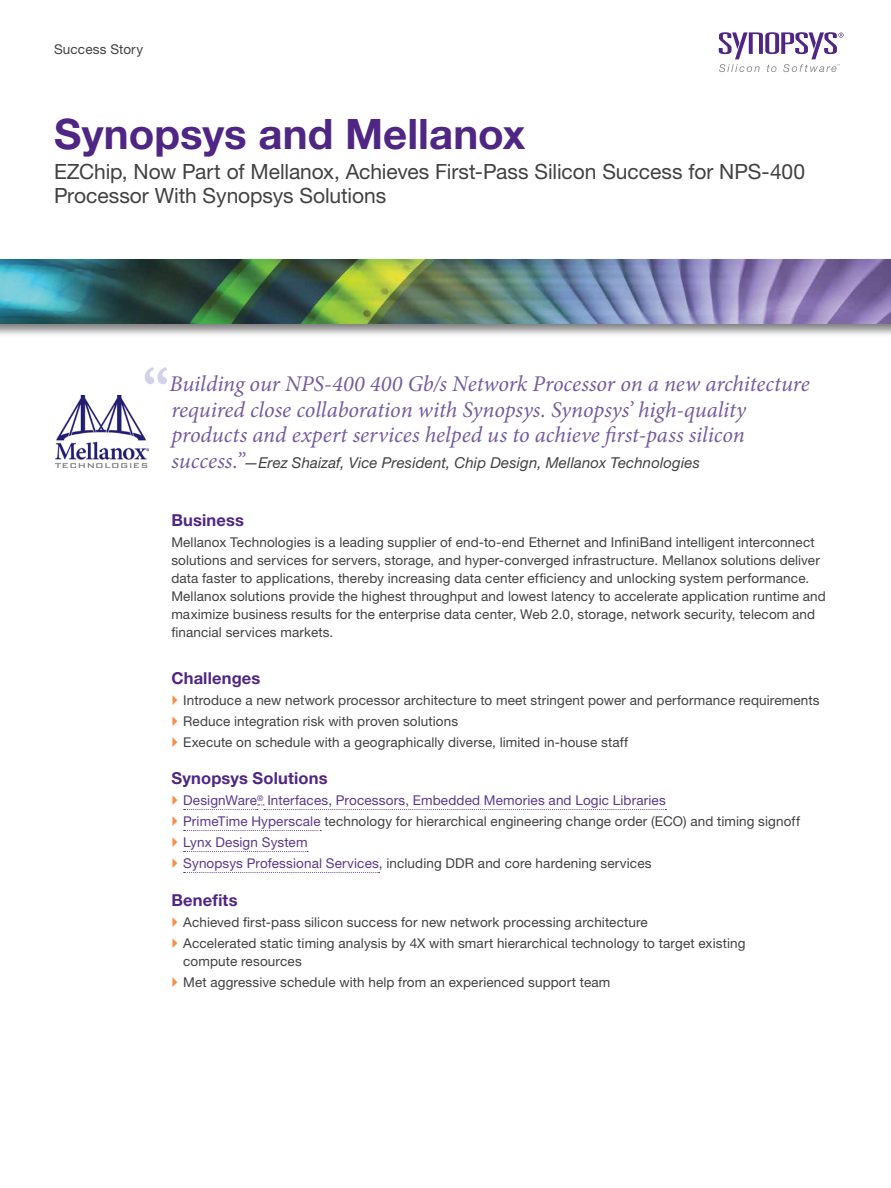
<style>
.page{position:relative;width:891px;height:1188px;background:#fff}
.page>*{position:absolute;margin:0;border:0;box-sizing:border-box;transform-origin:0 0}
._02_Pull_quote{font:700 54px "Garamond";color:#d1d1e9}
._01_Heading_1{font:700 42px "Helvetica Neue LT Std";color:#4f2683}
._02_Pull_quote-2{font:italic 22.5px/25.5px "Minion Pro";letter-spacing:-.005em;color:#755b9e}
._01_Heading_2{font:21px/24px "Helvetica Neue LT Std";letter-spacing:-.005em;color:#414042}
._03_Subhead_level_1{font:700 16.5px "Helvetica Neue LT Std";letter-spacing:.01em;color:#4f2683}
._02_Pull_quote-3{font:italic 15px "Helvetica Neue LT Std";letter-spacing:.01em;color:#414042}
._04_Body_copy{font:13.5px/18px "Helvetica Neue LT Std";letter-spacing:.01em;color:#414042}
.t1{font:13.5px "Helvetica Neue LT Std";letter-spacing:.01em;color:#5c388b}
.s1{font-family:"Minion Pro";font-size:22.5px;color:#755b9e}
.s2{color:#5c388b}
</style>
<div class="page">
<div style="left:0;top:256px;width:891px;height:82px;background:#000;opacity:.5"></div>
<img style="left:0;top:259px;width:891px;height:65px">
<svg style="left:719px;top:32px;width:125px;height:40px"></svg>
<svg style="left:184px;top:805px;width:482px;height:5px"></svg>
<svg style="left:184px;top:830px;width:137px;height:1px"></svg>
<svg style="left:184px;top:851px;width:124px;height:1px"></svg>
<svg style="left:184px;top:872px;width:196px;height:1px"></svg>
<img style="left:55px;top:396px;width:94px;height:71px">
<p class="_04_Body_copy" style="left:54px;top:40px;width:91px">Success Story</p>
<p class="_01_Heading_1" style="left:54px;top:109px;width:473px">Synopsys and Mellanox</p>
<p class="_01_Heading_2" style="left:54px;top:160px;width:753px">EZChip, Now Part of Mellanox, Achieves First-Pass Silicon Success for NPS-400<br>Processor With Synopsys Solutions</p>
<p class="_02_Pull_quote" style="left:142px;top:353px;width:28px">“</p>
<p class="_02_Pull_quote-2" style="left:170px;top:371px;width:642px">Building our NPS-400 400 Gb/s Network Processor on a new architecture required close collaboration with Synopsys. Synopsys’ high-quality products and expert services helped us to achieve first-pass silicon</p>
<p class="_02_Pull_quote-3" style="left:171px;top:453px;width:530px"><span class="s1">success.”</span>—Erez Shaizaf, Vice President, Chip Design, Mellanox Technologies</p>
<p class="_03_Subhead_level_1" style="left:171px;top:510px;width:74px">Business</p>
<p class="_04_Body_copy" style="left:171px;top:533px;width:656px">Mellanox Technologies is a leading supplier of end-to-end Ethernet and InfiniBand intelligent interconnect solutions and services for servers, storage, and hyper-converged infrastructure. Mellanox solutions deliver data faster to applications, thereby increasing data center efficiency and unlocking system performance.<br>Mellanox solutions provide the highest throughput and lowest latency to accelerate application runtime and maximize business results for the enterprise data center, Web 2.0, storage, network security, telecom and financial services markets.</p>
<p class="_03_Subhead_level_1" style="left:171px;top:668px;width:91px">Challenges</p>
<p class="_04_Body_copy" style="left:183px;top:691px;width:638px">Introduce a new network processor architecture to meet stringent power and performance requirements</p>
<p class="_04_Body_copy" style="left:183px;top:712px;width:276px">Reduce integration risk with proven solutions</p>
<p class="_04_Body_copy" style="left:183px;top:733px;width:447px">Execute on schedule with a geographically diverse, limited in-house staff</p>
<p class="_03_Subhead_level_1" style="left:171px;top:768px;width:158px">Synopsys Solutions</p>
<p class="t1" style="left:183px;top:792px;width:484px">DesignWare<sup>®</sup> Interfaces, Processors, Embedded Memories and Logic Libraries</p>
<p class="_04_Body_copy" style="left:183px;top:812px;width:618px"><span class="s2">PrimeTime Hyperscale</span> technology for hierarchical engineering change order (ECO) and timing signoff</p>
<p class="t1" style="left:183px;top:834px;width:126px">Lynx Design System</p>
<p class="_04_Body_copy" style="left:183px;top:854px;width:470px"><span class="s2">Synopsys Professional Services</span>, including DDR and core hardening services</p>
<p class="_03_Subhead_level_1" style="left:171px;top:890px;width:68px">Benefits</p>
<p class="_04_Body_copy" style="left:183px;top:913px;width:466px">Achieved first-pass silicon success for new network processing architecture</p>
<p class="_04_Body_copy" style="left:183px;top:934px;width:564px">Accelerated static timing analysis by 4X with smart hierarchical technology to target existing compute resources</p>
<p class="_04_Body_copy" style="left:183px;top:973px;width:429px">Met aggressive schedule with help from an experienced support team</p>
</div>
